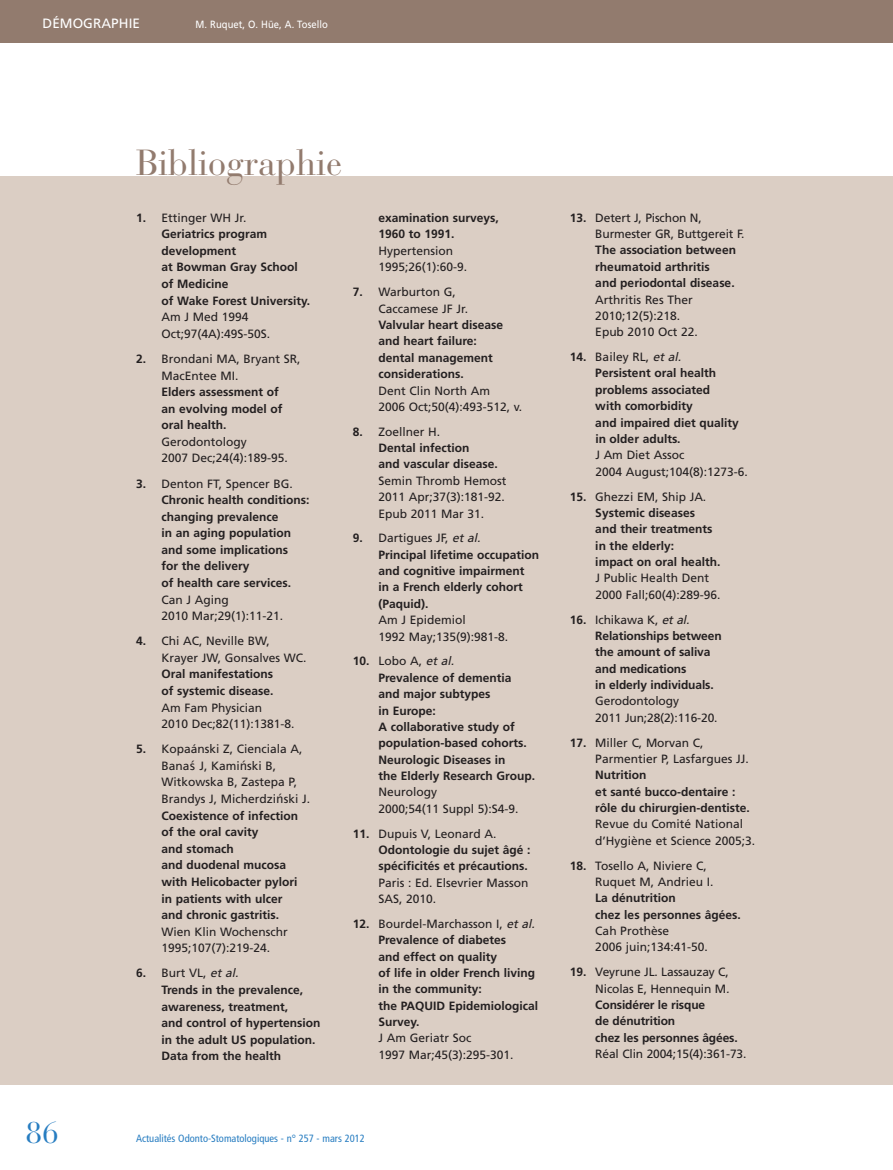
<style>
.page{position:relative;width:893px;height:1170px;background:#fff}
.page>*{position:absolute;margin:0;border:0;box-sizing:border-box;transform-origin:0 0}
.t1{font:36px "Bauer Bodoni";color:#927b6e}
.t2{font:30px "Bauer Bodoni";color:#277dc1}
.t3{font:13.5px "Frutiger";letter-spacing:.005em;color:#fff}
.t4{font:700 12px/16.4px "Frutiger";color:#231f20}
.t5{font:12px/16.4px "Frutiger";color:#231f20}
.t6{font:condensed 10.5px "Frutiger";color:#277dc1}
.t7{font:10.5px "Frutiger";letter-spacing:.005em;color:#fff;scale:.9 1}
.s1{font-weight:400}
.s2{font-weight:700}
.s3{font-family:"Lucida Grande";font-weight:400}
.s4{font-weight:400;font-style:italic}
</style>
<div class="page">
<div style="left:0;top:0;width:893px;height:43px;background:#927b6e"></div>
<div style="left:0;top:176px;width:893px;height:908px;background:#dbcec4"></div>
<p class="t3" style="left:43px;top:18px;width:99px">DÉMOGRAPHIE</p>
<p class="t7" style="left:196px;top:20px;width:148px">M. Ruquet, O. Hüe, A. Tosello</p>
<h2 class="t2" style="left:26px;top:1121px;width:35px">86</h2>
<h1 class="t1" style="left:136px;top:150px;width:208px">Bibliographie</h1>
<p class="t4" style="left:162px;top:210px;width:150px;text-indent:-26px">1. <span class="s1">Ettinger WH Jr.<br></span>Geriatrics program development<br>at Bowman Gray School of Medicine<br>of Wake Forest University.</p>
<p class="t5" style="left:162px;top:309px;width:110px">Am J Med 1994<br>Oct;97(4A):49S-50S.</p>
<p class="t5" style="left:162px;top:351px;width:140px;text-indent:-26px"><span class="s2">2.</span> Brondani MA, Bryant SR,<br>MacEntee MI.</p>
<p class="t4" style="left:162px;top:384px;width:123px">Elders assessment of an evolving model of oral health.</p>
<p class="t5" style="left:162px;top:434px;width:128px">Gerodontology<br>2007 Dec;24(4):189-95.</p>
<p class="t4" style="left:162px;top:476px;width:149px;text-indent:-26px">3. <span class="s1">Denton FT, Spencer BG.<br></span>Chronic health conditions: changing prevalence<br>in an aging population and some implications<br>for the delivery<br>of health care services.</p>
<p class="t5" style="left:162px;top:592px;width:123px">Can J Aging<br>2010 Mar;29(1):11-21.</p>
<p class="t5" style="left:162px;top:633px;width:147px;text-indent:-26px"><span class="s2">4.</span> Chi AC, Neville BW,<br>Krayer JW, Gonsalves WC.</p>
<p class="t4" style="left:162px;top:666px;width:113px">Oral manifestations of systemic disease.</p>
<p class="t5" style="left:162px;top:700px;width:135px">Am Fam Physician<br>2010 Dec;82(11):1381-8.</p>
<p class="t4" style="left:162px;top:741px;width:150px;text-indent:-25px">5. <span class="s1">Kopaánski Z, Cienciala A,<br>Bana</span><span class="s3">ś</span> <span class="s1">J, Kami</span><span class="s3">ń</span><span class="s1">ski B,<br>Witkowska B, Zastepa P,<br>Brandys J, Micherdzi</span><span class="s3">ń</span><span class="s1">ski J.<br></span>Coexistence of infection of the oral cavity<br>and stomach<br>and duodenal mucosa with Helicobacter pylori in patients with ulcer<br>and chronic gastritis.</p>
<p class="t5" style="left:162px;top:924px;width:128px">Wien Klin Wochenschr<br>1995;107(7):219-24.</p>
<p class="t4" style="left:162px;top:965px;width:160px;text-indent:-26px">6. <span class="s1">Burt VL,</span> <span class="s4">etal.<br></span>Trends in the prevalence, awareness, treatment,<br>and control of hypertension in the adult US population.<br>Data from the health</p>
<p class="t4" style="left:378px;top:210px;width:122px">examination surveys,<br>1960 to 1991.</p>
<p class="t5" style="left:378px;top:243px;width:90px">Hypertension<br>1995;26(1):60-9.</p>
<p class="t5" style="left:378px;top:285px;width:91px;text-indent:-26px"><span class="s2">7.</span> Warburton G,<br>Caccamese JF Jr.</p>
<p class="t4" style="left:378px;top:317px;width:126px">Valvular heart disease and heart failure: dental management considerations.</p>
<p class="t5" style="left:378px;top:383px;width:145px">Dent Clin North Am<br>2006 Oct;50(4):493-512, v.</p>
<p class="t4" style="left:378px;top:424px;width:121px;text-indent:-26px">8. <span class="s1">Zoellner H.<br></span>Dental infection<br>and vascular disease.</p>
<p class="t5" style="left:378px;top:473px;width:129px">Semin Thromb Hemost<br>2011 Apr;37(3):181-92.<br>Epub 2011 Mar 31.</p>
<p class="t4" style="left:378px;top:531px;width:162px;text-indent:-26px">9. <span class="s1">Dartigues JF,</span> <span class="s4">etal.<br></span>Principal lifetime occupation and cognitive impairment<br>in a French elderly cohort (Paquid).</p>
<p class="t5" style="left:378px;top:612px;width:131px">Am J Epidemiol<br>1992 May;135(9):981-8.</p>
<p class="t4" style="left:378px;top:654px;width:158px;text-indent:-26px">10. <span class="s1">Lobo A,</span> <span class="s4">etal.<br></span>Prevalence of dementia and major subtypes<br>in Europe:<br>A collaborative study of population-based cohorts.<br>Neurologic Diseases in<br>the Elderly Research Group.</p>
<p class="t5" style="left:378px;top:784px;width:142px">Neurology<br>2000;54(11 Suppl 5):S4-9.</p>
<p class="t4" style="left:378px;top:826px;width:153px;text-indent:-26px">11. <span class="s1">Dupuis V, Leonard A.<br></span>Odontologie du sujet âgé : spécificités et précautions.</p>
<p class="t5" style="left:378px;top:875px;width:152px">Paris : Ed. Elsevrier Masson<br>SAS, 2010.</p>
<p class="t4" style="left:378px;top:916px;width:161px;text-indent:-26px">12. <span class="s1">Bourdel-Marchasson I,</span> <span class="s4">etal.<br></span>Prevalence of diabetes<br>and effect on quality<br>of life in older French living in the community:<br>the PAQUID Epidemiological<br>Survey.</p>
<p class="t5" style="left:378px;top:1030px;width:137px">J Am Geriatr Soc<br>1997 Mar;45(3):295-301.</p>
<p class="t6" style="left:136px;top:1134px;width:230px">Actualités Odonto-Stomatologiques - n° 257 - mars 2012</p>
<p class="t5" style="left:595px;top:210px;width:151px;text-indent:-26px"><span class="s2">13.</span> Detert J, Pischon N,<br>Burmester GR, Buttgereit F.</p>
<p class="t4" style="left:595px;top:243px;width:142px">The association between rheumatoid arthritis<br>and periodontal disease.</p>
<p class="t5" style="left:595px;top:292px;width:104px">Arthritis Res Ther<br>2010;12(5):218.<br>Epub 2010 Oct 22.</p>
<p class="t4" style="left:595px;top:349px;width:145px;text-indent:-26px">14. <span class="s1">Bailey RL,</span> <span class="s4">etal.<br></span>Persistent oral health problems associated with comorbidity<br>and impaired diet quality in older adults.</p>
<p class="t5" style="left:595px;top:448px;width:154px">J Am Diet Assoc<br>2004 August;104(8):1273-6.</p>
<p class="t4" style="left:595px;top:489px;width:126px;text-indent:-26px">15. <span class="s1">Ghezzi EM, Ship JA.<br></span>Systemic diseases<br>and their treatments in the elderly:<br>impact on oral health.</p>
<p class="t5" style="left:595px;top:571px;width:127px">J Public Health Dent<br>2000 Fall;60(4):289-96.</p>
<p class="t4" style="left:595px;top:612px;width:128px;text-indent:-26px">16. <span class="s1">Ichikawa K,</span> <span class="s4">etal.<br></span>Relationships between the amount of saliva and medications<br>in elderly individuals.</p>
<p class="t5" style="left:595px;top:693px;width:124px">Gerodontology<br>2011 Jun;28(2):116-20.</p>
<p class="t5" style="left:595px;top:735px;width:155px;text-indent:-26px"><span class="s2">17.</span> Miller C, Morvan C,<br>Parmentier P, Lasfargues JJ.</p>
<p class="t4" style="left:595px;top:767px;width:156px">Nutrition<br>et santé bucco-dentaire : rôle du chirurgien-dentiste.</p>
<p class="t5" style="left:595px;top:816px;width:161px">Revue du Comité National d’Hygiène et Science 2005;3.</p>
<p class="t5" style="left:595px;top:858px;width:120px;text-indent:-26px"><span class="s2">18.</span> Tosello A, Niviere C,<br>Ruquet M, Andrieu I.</p>
<p class="t4" style="left:595px;top:890px;width:147px">La dénutrition<br>chez les personnes âgées.</p>
<p class="t5" style="left:595px;top:923px;width:114px">Cah Prothèse<br>2006 juin;134:41-50.</p>
<p class="t4" style="left:595px;top:964px;width:144px;text-indent:-26px">19. <span class="s1">Veyrune JL. Lassauzay C,<br>Nicolas E, Hennequin M</span><span class="s4">.<br></span>Considérer le risque<br>de dénutrition<br>chez les personnes âgées.</p>
<p class="t5" style="left:595px;top:1046px;width:153px">Réal Clin 2004;15(4):361-73.</p>
</div>
